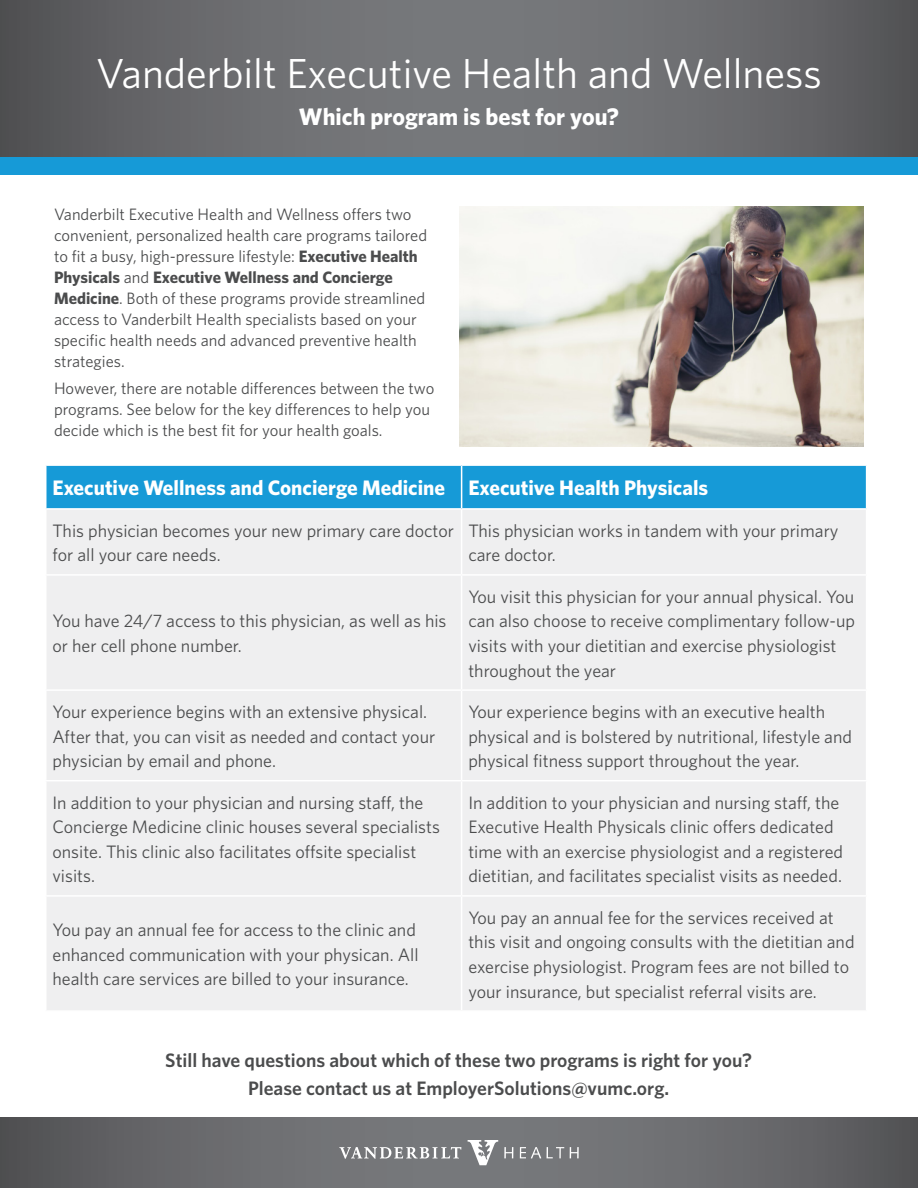
<style>
.page{position:relative;width:918px;height:1188px;background:#fff}
.page>*{position:absolute;margin:0;border:0;box-sizing:border-box;transform-origin:0 0}
.t1{font:42px "Whitney";color:#fff}
.t2{font:700 24px "Whitney";color:#fff}
.t3{font:700 21px "Whitney";color:#fff}
.t4{font:600 19.5px "Whitney";color:#4b4c4d}
.t5{font:18px/24.6px "Whitney";color:#4b4c4d}
.t6{font:16.5px/21px "Whitney";color:#4b4c4d}
.s1{font-weight:700}
</style>
<div class="page">
<img style="left:459px;top:206px;width:405px;height:241px">
<svg style="left:0;top:0;width:918px;height:157px;background:#696a6d"></svg>
<div style="left:0;top:157px;width:918px;height:18px;background:#169ad7"></div>
<svg style="left:0;top:1118px;width:918px;height:70px;background:#69696c"></svg>
<svg style="left:339px;top:1147px;width:122px;height:12px"></svg>
<svg style="left:468px;top:1140px;width:30px;height:25px"></svg>
<svg style="left:504px;top:1147px;width:9px;height:11px"></svg>
<svg style="left:570px;top:1147px;width:9px;height:11px"></svg>
<svg style="left:520px;top:1147px;width:21px;height:12px"></svg>
<svg style="left:547px;top:1147px;width:17px;height:11px"></svg>
<div style="left:46px;top:466px;width:820px;height:42px;background:#169ad7"></div>
<div style="left:47px;top:510px;width:819px;height:500px;background:#efeff0"></div>
<hr style="left:461px;top:466px;width:1px;height:42px;background:#fff">
<hr style="left:461px;top:510px;width:1px;height:64px;background:#fff">
<hr style="left:45px;top:574px;width:417px;height:2px;background:#fff">
<hr style="left:462px;top:574px;width:405px;height:2px;background:#fff">
<hr style="left:461px;top:576px;width:1px;height:113px;background:#fff">
<hr style="left:45px;top:689px;width:417px;height:2px;background:#fff">
<hr style="left:462px;top:689px;width:405px;height:2px;background:#fff">
<hr style="left:461px;top:691px;width:1px;height:89px;background:#fff">
<hr style="left:45px;top:780px;width:417px;height:1px;background:#fff">
<hr style="left:462px;top:780px;width:405px;height:1px;background:#fff">
<hr style="left:461px;top:781px;width:1px;height:114px;background:#fff">
<hr style="left:45px;top:895px;width:417px;height:2px;background:#fff">
<hr style="left:462px;top:895px;width:405px;height:2px;background:#fff">
<hr style="left:461px;top:897px;width:1px;height:113px;background:#fff">
<p class="t1" style="left:96px;top:45px;width:727px">Vanderbilt Executive Health and Wellness</p>
<p class="t2" style="left:299px;top:100px;width:322px">Which program is best for you?</p>
<p class="t6" style="left:54px;top:203px;width:375px">Vanderbilt Executive Health and Wellness offers two convenient, personalized health care programs tailored to fit a busy, high-pressure lifestyle: <span class="s1">Executive Health Physicals</span> and <span class="s1">Executive Wellness and Concierge Medicine</span>. Both of these programs provide streamlined access to Vanderbilt Health specialists based on your specific health needs and advanced preventive health strategies.</p>
<p class="t6" style="left:54px;top:378px;width:382px">However, there are notable differences between the two programs. See below for the key differences to help you decide which is the best fit for your health goals.</p>
<p class="t3" style="left:52px;top:474px;width:394px">Executive Wellness and Concierge Medicine</p>
<p class="t3" style="left:468px;top:474px;width:241px">Executive Health Physicals</p>
<p class="t5" style="left:52px;top:518px;width:403px">This physician becomes your new primary care doctor for all your care needs.</p>
<p class="t5" style="left:468px;top:518px;width:372px">This physician works in tandem with your primary care doctor.</p>
<p class="t5" style="left:52px;top:608px;width:395px">You have 24/7 access to this physician, as well as his or her cell phone number.</p>
<p class="t5" style="left:468px;top:584px;width:388px">You visit this physician for your annual physical. You can also choose to receive complimentary follow-up visits with your dietitian and exercise physiologist throughout the year</p>
<p class="t5" style="left:52px;top:699px;width:384px">Your experience begins with an extensive physical.<br>After that, you can visit as needed and contact your physician by email and phone.</p>
<p class="t5" style="left:468px;top:699px;width:385px">Your experience begins with an executive health physical and is bolstered by nutritional, lifestyle and physical fitness support throughout the year.</p>
<p class="t5" style="left:52px;top:790px;width:389px">In addition to your physician and nursing staff, the Concierge Medicine clinic houses several specialists onsite. This clinic also facilitates offsite specialist visits.</p>
<p class="t5" style="left:468px;top:790px;width:376px">In addition to your physician and nursing staff, the Executive Health Physicals clinic offers dedicated time with an exercise physiologist and a registered dietitian, and facilitates specialist visits as needed.</p>
<p class="t5" style="left:52px;top:917px;width:368px">You pay an annual fee for access to the clinic and enhanced communication with your physican. All health care services are billed to your insurance.</p>
<p class="t5" style="left:468px;top:905px;width:388px">You pay an annual fee for the services received at this visit and ongoing consults with the dietitian and exercise physiologist. Program fees are not billed to your insurance, but specialist referral visits are.</p>
<p class="t4" style="left:165px;top:1047px;width:588px">Still have questions about which of these two programs is right for you?</p>
<p class="t4" style="left:248px;top:1075px;width:423px">Please contact us at EmployerSolutions@vumc.org.</p>
</div>
